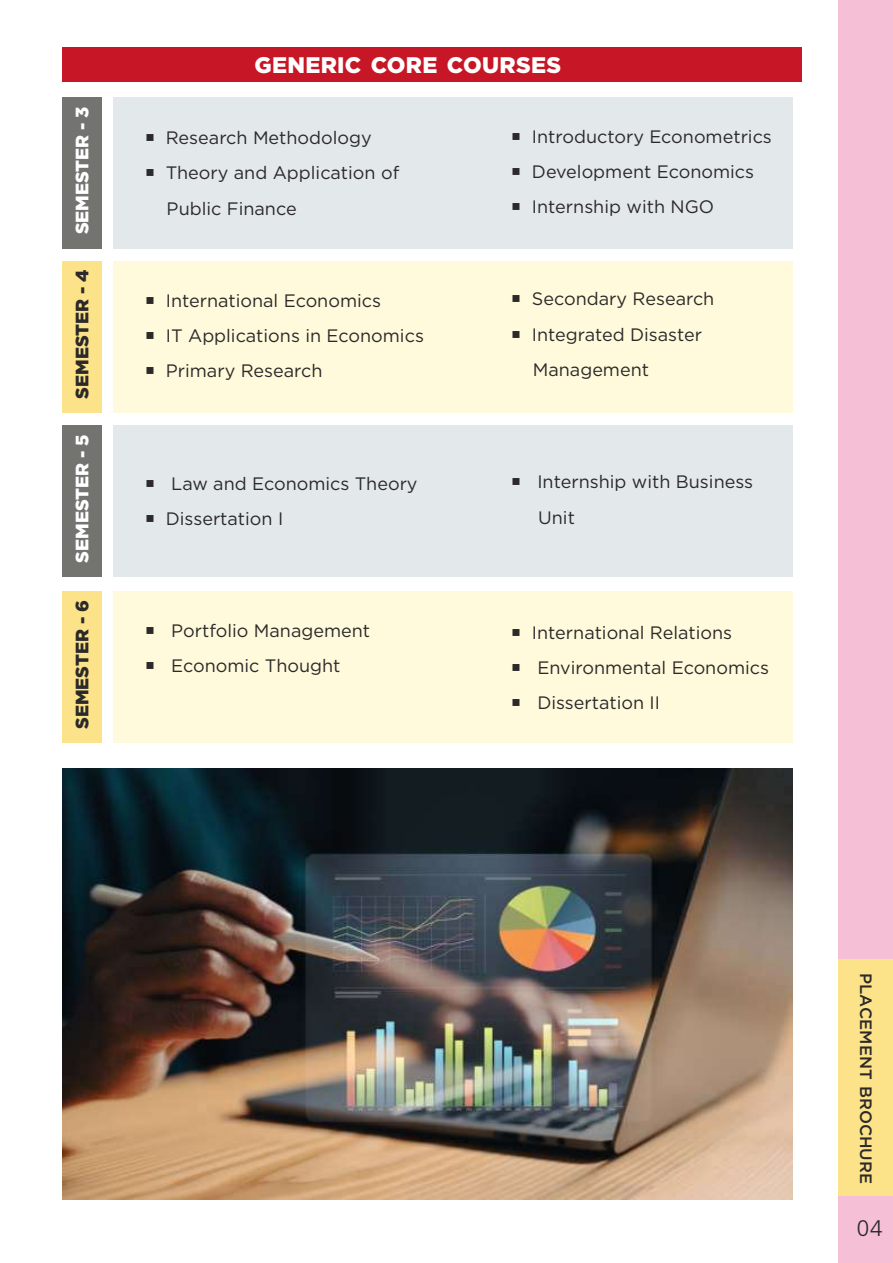
<style>
.page{position:relative;width:893px;height:1263px;background:#fff}
.page>*{position:absolute;margin:0;border:0;box-sizing:border-box;transform-origin:0 0}
.t1{font:900 22.5px "Gotham";letter-spacing:.015em;color:#fff}
.t2{font:22.5px "Bastardus Sans";color:#2b2929}
.t3{font:18px/35.2px "Gotham";color:#2b2929}
.t4{font:900 18px "Gotham";color:#fff}
.t5{font:900 18px "Gotham";color:#2b2929}
.t6{font:500 16.5px "Gotham";color:#2b2929}
</style>
<div class="page">
<div style="left:839px;top:0;width:54px;height:1263px;background:#f5bfd6"></div>
<div style="left:839px;top:960px;width:54px;height:236px;background:#fce38a"></div>
<div style="left:113px;top:97px;width:680px;height:152px;background:#e3e8eb"></div>
<div style="left:62px;top:97px;width:40px;height:152px;background:#737370"></div>
<div style="left:113px;top:261px;width:680px;height:152px;background:#fffadb"></div>
<div style="left:62px;top:261px;width:40px;height:152px;background:#fce38a"></div>
<div style="left:113px;top:425px;width:680px;height:152px;background:#e3e8eb"></div>
<div style="left:62px;top:425px;width:40px;height:152px;background:#737370"></div>
<div style="left:113px;top:592px;width:680px;height:151px;background:#fffadb"></div>
<div style="left:62px;top:592px;width:40px;height:151px;background:#fce38a"></div>
<img style="left:63px;top:768px;width:729px;height:431px">
<div style="left:62px;top:47px;width:740px;height:35px;background:#c71726"></div>
<p class="t4" style="left:74px;top:234px;width:130px;rotate:-90deg">SEMESTER - 3</p>
<p class="t5" style="left:74px;top:399px;width:131px;rotate:-90deg">SEMESTER - 4</p>
<p class="t4" style="left:74px;top:563px;width:130px;rotate:-90deg">SEMESTER - 5</p>
<p class="t5" style="left:74px;top:729px;width:130px;rotate:-90deg">SEMESTER - 6</p>
<p class="t1" style="left:254px;top:55px;width:308px">GENERIC CORE COURSES</p>
<p class="t3" style="left:511px;top:120px;width:262px">○ Introductory Econometrics</p>
<p class="t3" style="left:145px;top:121px;width:228px">○ Research Methodology</p>
<p class="t3" style="left:167px;top:157px;width:234px;text-indent:-22px">○ Theory and Application of<br>Public Finance</p>
<p class="t3" style="left:511px;top:155px;width:244px">○ Development Economics</p>
<p class="t3" style="left:511px;top:190px;width:204px">○ Internship with NGO</p>
<p class="t3" style="left:145px;top:284px;width:238px">○ International Economics</p>
<p class="t3" style="left:511px;top:283px;width:205px">○ Secondary Research</p>
<p class="t3" style="left:533px;top:318px;width:171px;text-indent:-22px">○ Integrated Disaster<br>Management</p>
<p class="t3" style="left:145px;top:319px;width:280px">○ IT Applications in Economics</p>
<p class="t3" style="left:145px;top:355px;width:179px">○ Primary Research</p>
<p class="t3" style="left:145px;top:467px;width:274px">○ Law and Economics Theory</p>
<p class="t3" style="left:538px;top:465px;width:216px;text-indent:-27px">○ Internship with Business<br>Unit</p>
<p class="t3" style="left:145px;top:502px;width:140px">○ Dissertation I</p>
<p class="t3" style="left:145px;top:614px;width:227px">○ Portfolio Management</p>
<p class="t3" style="left:145px;top:650px;width:197px">○ Economic Thought</p>
<p class="t3" style="left:511px;top:651px;width:259px">○ Environmental Economics</p>
<p class="t3" style="left:511px;top:686px;width:150px">○ Dissertation II</p>
<p class="t3" style="left:511px;top:616px;width:222px">○ International Relations</p>
<p class="t6" style="left:872px;top:973px;width:213px;rotate:90deg">PLACEMENT BROCHURE</p>
<p class="t2" style="left:857px;top:1215px;width:27px">04</p>
</div>
